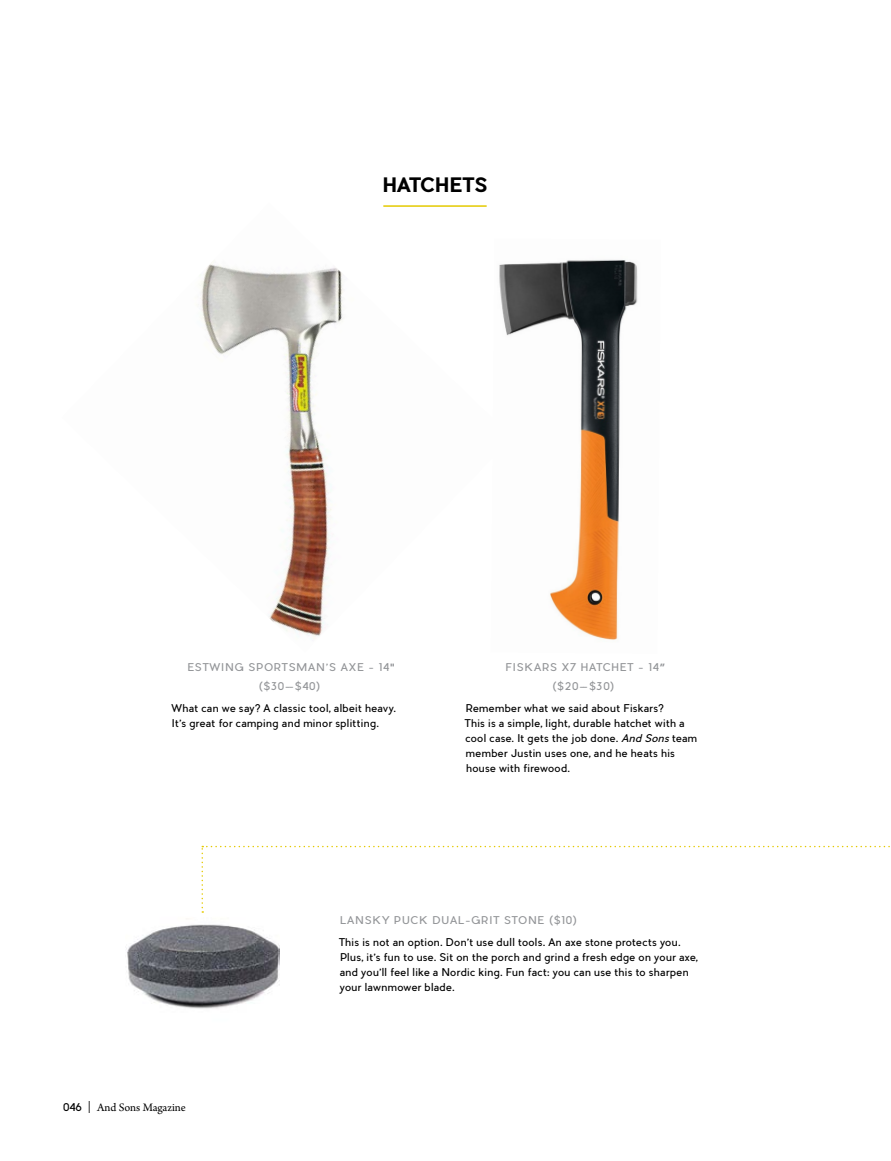
<style>
.page{position:relative;width:891px;height:1161px;background:#fff}
.page>*{position:absolute;margin:0;border:0;box-sizing:border-box;transform-origin:0 0}
.t1{font:700 19.5px "Pier Sans";color:#000}
.t2{font:12px "Arno Pro";color:#000}
.t3{font:10.5px/15px "Pier Sans";letter-spacing:.02em;color:#000}
.t4{font:10.5px/19.5px "Pier Sans";letter-spacing:.07em;color:#939598;text-align:center}
.s1{font-family:"Avenir Next";font-weight:700}
.s2{font-style:italic}
.s3{font-family:"Pier Sans";font-size:10.5px}
.s4{font-family:"Minion Pro"}
</style>
<div class="page">
<img style="left:126px;top:902px;width:154px;height:107px">
<svg style="left:202px;top:846px;width:688px;height:67px"></svg>
<img style="left:200px;top:263px;width:143px;height:376px">
<img style="left:499px;top:259px;width:139px;height:381px">
<hr style="left:383px;top:205px;width:104px;height:2px;background:#e5ca00">
<h1 class="t1" style="left:383px;top:172px;width:106px">HATCHETS</h1>
<p class="t4" style="left:187px;top:657px;width:209px">ESTWING SPORTSMAN’S AXE - 14<span class="s1">" </span>($30--$40)</p>
<p class="t3" style="left:172px;top:700px;width:226px">What can we say? A classic tool, albeit heavy.<br>It’s great for camping and minor splitting.</p>
<p class="t4" style="left:505px;top:657px;width:161px">FISKARS X7 HATCHET - 14<span class="s1">” </span>($20--$30)</p>
<p class="t3" style="left:465px;top:700px;width:234px">Remember what we said about Fiskars?<br>This is a simple, light, durable hatchet with a cool case. It gets the job done. <span class="s2">And Sons</span> team member Justin uses one, and he heats his house with firewood.</p>
<p class="t2" style="left:63px;top:1100px;width:124px"><span class="s3">046</span> <span class="s4">|</span> And Sons Magazine</p>
<p class="t4" style="left:340px;top:910px;width:238px">LANSKY PUCK DUAL-GRIT STONE ($10)</p>
<p class="t3" style="left:339px;top:934px;width:360px">This is not an option. Don’t use dull tools. An axe stone protects you.<br>Plus, it’s fun to use. Sit on the porch and grind a fresh edge on your axe, and you’ll feel like a Nordic king. Fun fact: you can use this to sharpen your lawnmower blade.</p>
</div>
